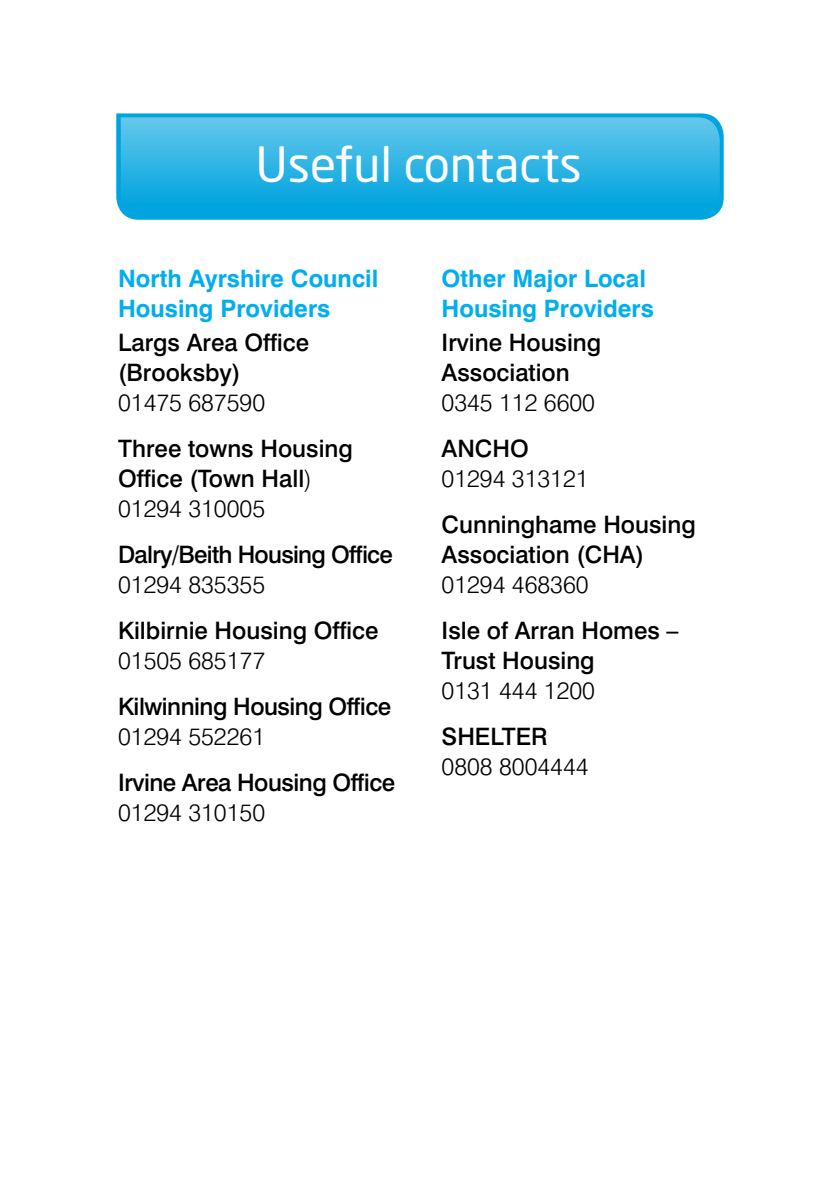
<style>
.page{position:relative;width:840px;height:1191px;background:#fff}
.page>*{position:absolute;margin:0;border:0;box-sizing:border-box;transform-origin:0 0}
.t1{font:48px "Neo Sans";color:#fff}
.t2{font:500 24px/30px "Swiss 721 BT";color:#000}
.t3{font:300 24px "Swiss 721 BT";color:#000}
.t4{font:700 24px/30px "Swiss 721 BT";color:#00aeef}
.t5{font:500 24px "Swiss 721 BT";letter-spacing:-.02em;color:#000}
.t6{font:500 24px "Swiss 721 BT";letter-spacing:-.03em;color:#000}
.s1{font-weight:300}
</style>
<div class="page">
<svg style="left:116px;top:113px;width:607px;height:99px;background:#20afe2"></svg>
<svg style="left:120px;top:117px;width:599px;height:103px;background:#2cb3e4"></svg>
<h1 class="t1" style="left:256px;top:135px;width:327px">Useful contacts</h1>
<p class="t4" style="left:118px;top:263px;width:261px">North Ayrshire Council<br>Housing Providers</p>
<p class="t2" style="left:118px;top:327px;width:192px">Largs Area Office (Brooksby)</p>
<p class="t3" style="left:118px;top:388px;width:148px">01475 687590</p>
<p class="t2" style="left:118px;top:433px;width:236px">Three towns Housing<br>Office (Town Hall<span class="s1">)<br>01294 310005</span></p>
<p class="t6" style="left:118px;top:540px;width:276px">Dalry/Beith Housing Office</p>
<p class="t3" style="left:118px;top:570px;width:148px">01294 835355</p>
<p class="t2" style="left:118px;top:615px;width:262px">Kilbirnie Housing Office</p>
<p class="t3" style="left:118px;top:646px;width:148px">01505 685177</p>
<p class="t5" style="left:118px;top:692px;width:274px">Kilwinning Housing Office</p>
<p class="t3" style="left:118px;top:722px;width:148px">01294 552261</p>
<p class="t5" style="left:118px;top:768px;width:278px">Irvine Area Housing Office</p>
<p class="t3" style="left:118px;top:798px;width:148px">01294 310150</p>
<p class="t4" style="left:441px;top:263px;width:213px">Other Major Local<br>Housing Providers</p>
<p class="t2" style="left:441px;top:327px;width:161px">Irvine Housing<br>Association</p>
<p class="t3" style="left:441px;top:388px;width:155px">0345 112 6600</p>
<p class="t2" style="left:441px;top:433px;width:89px">ANCHO</p>
<p class="t3" style="left:441px;top:464px;width:148px">01294 313121</p>
<p class="t2" style="left:441px;top:509px;width:255px">Cunninghame Housing<br>Association (CHA)</p>
<p class="t3" style="left:441px;top:570px;width:148px">01294 468360</p>
<p class="t2" style="left:441px;top:615px;width:238px">Isle of Arran Homes –<br>Trust Housing</p>
<p class="t3" style="left:441px;top:676px;width:155px">0131 444 1200</p>
<p class="t2" style="left:441px;top:721px;width:107px">SHELTER</p>
<p class="t3" style="left:441px;top:752px;width:148px">0808 8004444</p>
</div>
